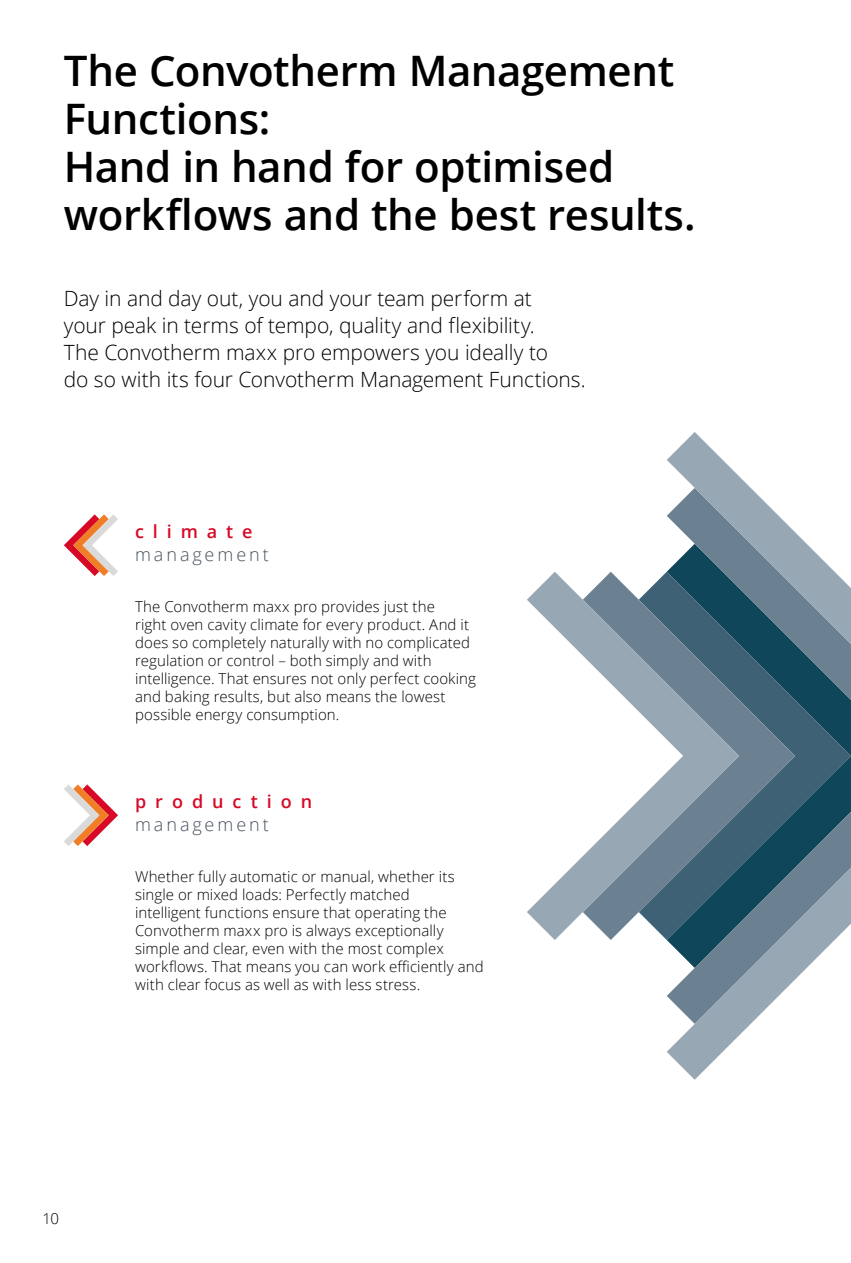
<style>
.page{position:relative;width:851px;height:1263px;background:#fff}
.page>*{position:absolute;margin:0;border:0;box-sizing:border-box;transform-origin:0 0}
.Open_Sans_Semibold_2{font:600 42px/48px "Open Sans";letter-spacing:-.01em;color:#000}
.Open_Sans_Light_14pt{font:300 21px/27px "Open Sans";letter-spacing:-.005em;color:#000}
.Open_Sans_Semibold_1{font:600 18px/22.5px "Open Sans";letter-spacing:.495em;color:#d70926}
.Open_Sans_Semibold_1-2{font:300 18px/22.5px "Open Sans";letter-spacing:.165em;color:#47515d}
.t1{font:300 15px/18px "Open Sans";letter-spacing:.005em;color:#000}
.s1{font-weight:600;color:#d70926}
.s2{font-weight:300;color:#47515d}
</style>
<div class="page">
<svg style="left:527px;top:572px;width:139px;height:368px"></svg>
<svg style="left:666px;top:432px;width:185px;height:648px"></svg>
<svg style="left:64px;top:784px;width:54px;height:62px"></svg>
<svg style="left:64px;top:514px;width:54px;height:62px"></svg>
<p class="Open_Sans_Semibold_2" style="left:64px;top:46px;width:633px">The Convotherm Management<br>Functions:<br>Hand in hand for optimised workflows and the best results.</p>
<p class="Open_Sans_Light_14pt" style="left:64px;top:284px;width:523px">Day in and day out, you and your team perform at<br>your peak in terms of tempo, quality and flexibility.<br>The Convotherm maxx pro empowers you ideally to<br>do so with its four Convotherm Management Functions.</p>
<p class="Open_Sans_Semibold_1-2" style="left:135px;top:520px;width:135px"><span class="s1">climate </span>management</p>
<p class="t1" style="left:135px;top:597px;width:342px">The Convotherm maxx pro provides just the<br>right oven cavity climate for every product. And it does so completely naturally with no complicated regulation or control – both simply and with intelligence. That ensures not only perfect cooking and baking results, but also means the lowest possible energy consumption.</p>
<p class="Open_Sans_Semibold_1" style="left:135px;top:790px;width:179px">production <span class="s2">management</span></p>
<p class="t1" style="left:135px;top:867px;width:350px">Whether fully automatic or manual, whether its single or mixed loads: Perfectly matched<br>intelligent functions ensure that operating the Convotherm maxx pro is always exceptionally simple and clear, even with the most complex workflows. That means you can work efficiently and with clear focus as well as with less stress.</p>
<p class="t1" style="left:43px;top:1209px;width:18px">10</p>
</div>
